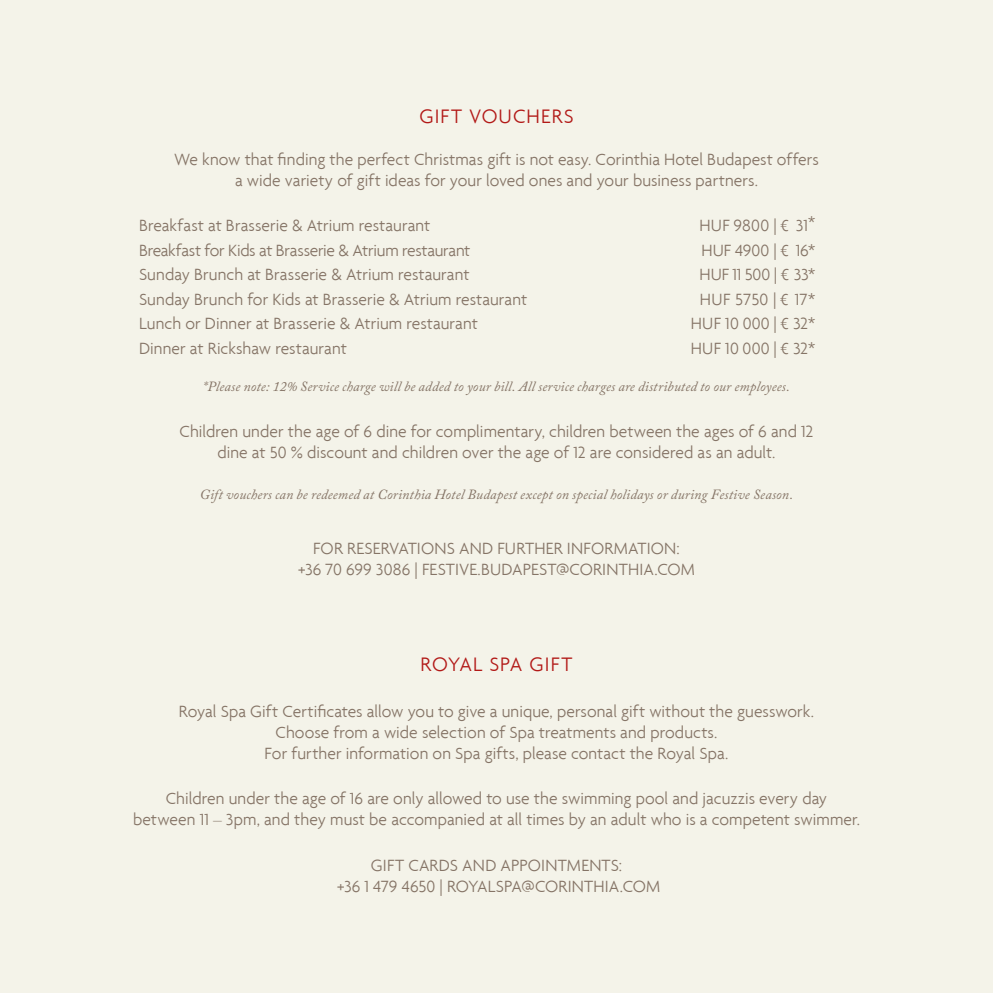
<style>
.page{position:relative;width:993px;height:993px;background:#fff}
.page>*{position:absolute;margin:0;border:0;box-sizing:border-box;transform-origin:0 0}
.t1{font:300 21px "Agenda";letter-spacing:.055em;color:#b21917}
.t2{font:300 17.5px/21px "Agenda";letter-spacing:.005em;color:#857466;text-align:center}
.t3{font:300 17.5px "Agenda";letter-spacing:-.015em;color:#857466}
.t4{font:300 17.5px "Agenda";letter-spacing:.025em;color:#857466}
.t5{font:italic 14px "Adobe Caslon Pro";letter-spacing:.01em;color:#857466}
</style>
<div class="page">
<div style="left:0;top:0;width:992px;height:992px;background:#f4f3e9"></div>
<p class="t1" style="left:419px;top:103px;width:156px">GIFT VOUCHERS</p>
<p class="t2" style="left:174px;top:148px;width:646px">We know that finding the perfect Christmas gift is not easy. Corinthia Hotel Budapest offers a wide variety of gift ideas for your loved ones and your business partners.</p>
<p class="t2" style="left:139px;top:215px;width:293px">Breakfast at Brasserie &amp; Atrium restaurant</p>
<p class="t2" style="left:699px;top:215px;width:117px">HUF 9800 | € 31*</p>
<p class="t3" style="left:139px;top:240px;width:333px">Breakfast for Kids at Brasserie &amp; Atrium restaurant</p>
<p class="t2" style="left:701px;top:239px;width:115px">HUF 4900 | € 16*</p>
<p class="t2" style="left:139px;top:264px;width:332px">Sunday Brunch at Brasserie &amp; Atrium restaurant</p>
<p class="t2" style="left:699px;top:264px;width:117px">HUF 11 500 | € 33*</p>
<p class="t2" style="left:139px;top:288px;width:389px">Sunday Brunch for Kids at Brasserie &amp; Atrium restaurant</p>
<p class="t4" style="left:699px;top:289px;width:117px">HUF 5750 | € 17*</p>
<p class="t2" style="left:139px;top:313px;width:340px">Lunch or Dinner at Brasserie &amp; Atrium restaurant</p>
<p class="t2" style="left:690px;top:313px;width:126px">HUF 10 000 | € 32*</p>
<p class="t2" style="left:139px;top:337px;width:209px">Dinner at Rickshaw restaurant</p>
<p class="t2" style="left:690px;top:337px;width:126px">HUF 10 000 | € 32*</p>
<p class="t5" style="left:203px;top:377px;width:588px">*Please note: 12% Service charge will be added to your bill. All service charges are distributed to our employees.</p>
<p class="t2" style="left:179px;top:420px;width:635px">Children under the age of 6 dine for complimentary, children between the ages of 6 and 12 dine at 50 % discount and children over the age of 12 are considered as an adult.</p>
<p class="t5" style="left:200px;top:486px;width:594px">Gift vouchers can be redeemed at Corinthia Hotel Budapest except on special holidays or during Festive Season.</p>
<p class="t2" style="left:298px;top:537px;width:398px">FOR RESERVATIONS AND FURTHER INFORMATION:<br>+36 70 699 3086 | FESTIVE.BUDAPEST@CORINTHIA.COM</p>
<p class="t1" style="left:420px;top:651px;width:153px">ROYAL SPA GIFT</p>
<p class="t2" style="left:179px;top:700px;width:636px">Royal Spa Gift Certificates allow you to give a unique, personal gift without the guesswork.<br>Choose from a wide selection of Spa treatments and products.<br>For further information on Spa gifts, please contact the Royal Spa.</p>
<p class="t2" style="left:133px;top:787px;width:728px">Children under the age of 16 are only allowed to use the swimming pool and jacuzzis every day between 11 – 3pm, and they must be accompanied at all times by an adult who is a competent swimmer.</p>
<p class="t2" style="left:336px;top:854px;width:325px">GIFT CARDS AND APPOINTMENTS:<br>+36 1 479 4650 | ROYALSPA@CORINTHIA.COM</p>
</div>
